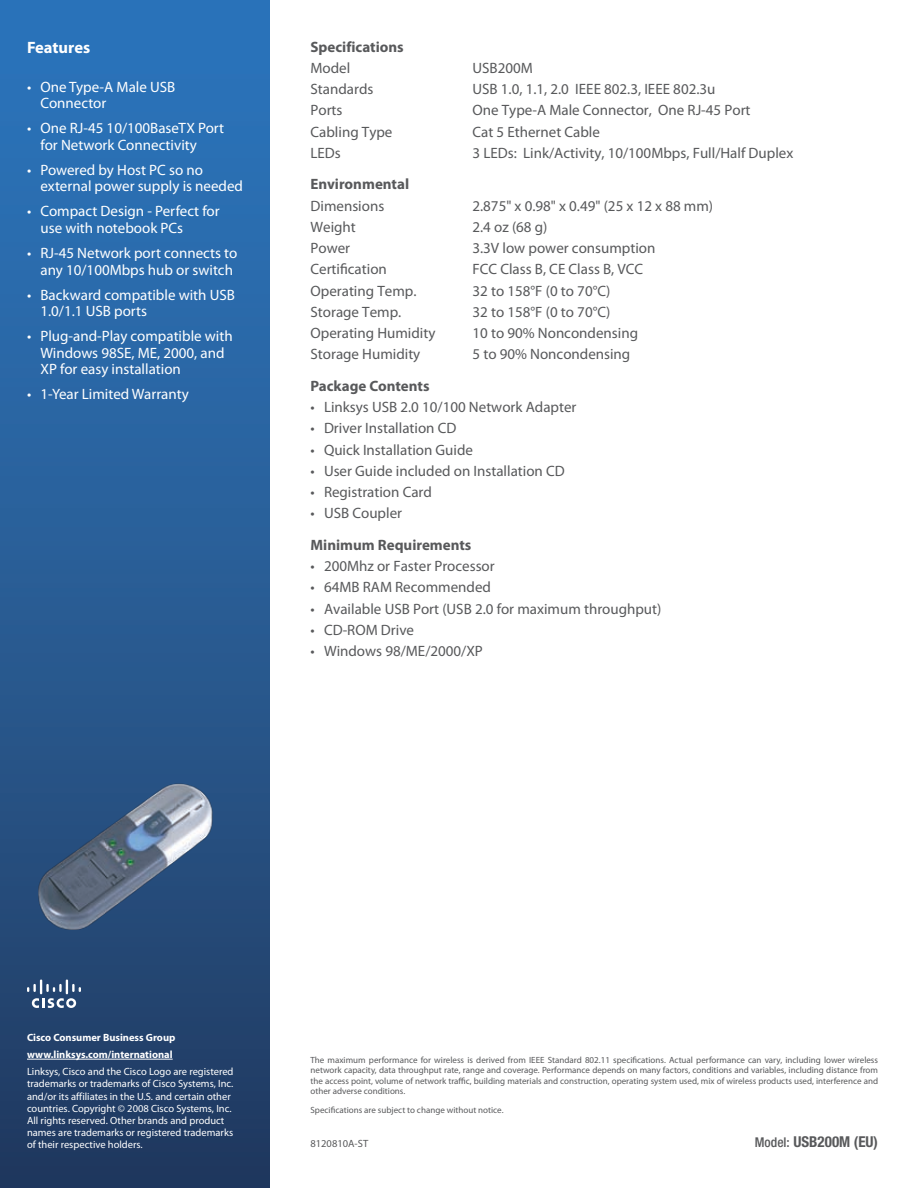
<style>
.page{position:relative;width:918px;height:1188px;background:#fff}
.page>*{position:absolute;margin:0;border:0;box-sizing:border-box;transform-origin:0 0}
.t1{font:700 16.5px "Myriad Pro";color:#fff}
.t2{font:15px "Myriad Pro";color:#58595b}
.t3{font:15px/16.5px "Myriad Pro";color:#fff}
.t4{font:700 15px "Myriad Pro";color:#58595b}
.t5{font:700 condensed 15px "Helvetica Neue";color:#58595b}
.t6{font:10.5px/12px "Myriad Pro";color:#fff}
.t7{font:700 10.5px/17.4px "Myriad Pro";color:#fff}
.t8{font:10.5px "Myriad Pro";color:#58595b}
.t9{font:9px/10.5px "Myriad Pro";color:#58595b;text-align:justify}
.s1{font-weight:500;font-size:13.5px}
</style>
<div class="page">
<div style="left:0;top:0;width:270px;height:1188px;background:linear-gradient(to bottom,#2c79c2,#223c62)"></div>
<hr style="left:27px;top:1059px;width:146px;height:1px;background:#fff">
<svg style="left:27px;top:980px;width:54px;height:28px"></svg>
<img style="left:36px;top:782px;width:178px;height:149px">
<p class="t1" style="left:27px;top:37px;width:65px">Features</p>
<p class="t3" style="left:40px;top:78px;width:136px;text-indent:-14px">• One Type-A Male USB<br>Connector</p>
<p class="t3" style="left:40px;top:120px;width:185px;text-indent:-14px">• One RJ-45 10/100BaseTX Port for Network Connectivity</p>
<p class="t3" style="left:40px;top:161px;width:204px;text-indent:-14px">• Powered by Host PC so no external power supply is needed</p>
<p class="t3" style="left:40px;top:203px;width:181px;text-indent:-14px">• Compact Design - Perfect for use with notebook PCs</p>
<p class="t3" style="left:27px;top:245px;width:212px;text-align:right">• RJ-45 Network port connects to any 10/100Mbps hub or switch</p>
<p class="t3" style="left:40px;top:286px;width:196px;text-indent:-14px">• Backward compatible with USB<br>1.0/1.1 USB ports</p>
<p class="t3" style="left:40px;top:328px;width:194px;text-indent:-14px">• Plug-and-Play compatible with<br>Windows 98SE, ME, 2000, and<br>XP for easy installation</p>
<p class="t3" style="left:27px;top:386px;width:163px">• 1-Year Limited Warranty</p>
<p class="t4" style="left:310px;top:37px;width:95px">Specifications</p>
<p class="t2" style="left:310px;top:59px;width:41px">Model</p>
<p class="t2" style="left:472px;top:59px;width:62px">USB200M</p>
<p class="t2" style="left:310px;top:80px;width:64px">Standards</p>
<p class="t2" style="left:472px;top:80px;width:244px">USB 1.0, 1.1, 2.0 IEEE 802.3, IEEE 802.3u</p>
<p class="t2" style="left:310px;top:101px;width:34px">Ports</p>
<p class="t2" style="left:472px;top:101px;width:280px">One Type-A Male Connector, One RJ-45 Port</p>
<p class="t2" style="left:310px;top:122px;width:83px">Cabling Type</p>
<p class="t2" style="left:472px;top:122px;width:129px">Cat 5 Ethernet Cable</p>
<p class="t2" style="left:310px;top:144px;width:32px">LEDs</p>
<p class="t2" style="left:472px;top:144px;width:322px">3 LEDs: Link/Activity, 10/100Mbps, Full/Half Duplex</p>
<p class="t4" style="left:310px;top:175px;width:100px">Environmental</p>
<p class="t2" style="left:310px;top:196px;width:75px">Dimensions</p>
<p class="t2" style="left:472px;top:196px;width:242px">2.875" x 0.98" x 0.49" (25 x 12 x 88 mm)</p>
<p class="t2" style="left:310px;top:218px;width:47px">Weight</p>
<p class="t2" style="left:472px;top:218px;width:76px">2.4 oz (68 g)</p>
<p class="t2" style="left:310px;top:239px;width:41px">Power</p>
<p class="t2" style="left:472px;top:239px;width:185px">3.3V low power consumption</p>
<p class="t2" style="left:310px;top:260px;width:78px">Certification</p>
<p class="t2" style="left:472px;top:260px;width:172px">FCC Class B, CE Class B, VCC</p>
<p class="t2" style="left:310px;top:281px;width:108px">Operating Temp.</p>
<p class="t2" style="left:472px;top:281px;width:139px">32 to 158°F (0 to 70°C)</p>
<p class="t2" style="left:310px;top:303px;width:92px">Storage Temp.</p>
<p class="t2" style="left:472px;top:303px;width:139px">32 to 158°F (0 to 70°C)</p>
<p class="t2" style="left:310px;top:324px;width:126px">Operating Humidity</p>
<p class="t2" style="left:472px;top:324px;width:167px">10 to 90% Noncondensing</p>
<p class="t2" style="left:310px;top:345px;width:111px">Storage Humidity</p>
<p class="t2" style="left:472px;top:345px;width:159px">5 to 90% Noncondensing</p>
<p class="t4" style="left:310px;top:376px;width:121px">Package Contents</p>
<p class="t2" style="left:310px;top:398px;width:267px">• Linksys USB 2.0 10/100 Network Adapter</p>
<p class="t2" style="left:310px;top:419px;width:147px">• Driver Installation CD</p>
<p class="t2" style="left:310px;top:440px;width:164px">• Quick Installation Guide</p>
<p class="t2" style="left:310px;top:462px;width:256px">• User Guide included on Installation CD</p>
<p class="t2" style="left:310px;top:483px;width:123px">• Registration Card</p>
<p class="t2" style="left:310px;top:504px;width:93px">• USB Coupler</p>
<p class="t4" style="left:310px;top:535px;width:162px">Minimum Requirements</p>
<p class="t2" style="left:310px;top:557px;width:186px">• 200Mhz or Faster Processor</p>
<p class="t2" style="left:310px;top:578px;width:182px">• 64MB RAM Recommended</p>
<p class="t2" style="left:310px;top:599px;width:352px">• Available USB Port (USB 2.0 for maximum throughput)</p>
<p class="t2" style="left:310px;top:620px;width:105px">• CD-ROM Drive</p>
<p class="t2" style="left:310px;top:642px;width:174px">• Windows 98/ME/2000/XP</p>
<p class="t7" style="left:27px;top:1028px;width:150px">Cisco Consumer Business Group www.linksys.com/international</p>
<p class="t6" style="left:27px;top:1066px;width:208px">Linksys, Cisco and the Cisco Logo are registered trademarks or trademarks of Cisco Systems, Inc. and/or its affiliates in the U.S. and certain other countries. Copyright © 2008 Cisco Systems, Inc.<br>All rights reserved. Other brands and product names are trademarks or registered trademarks of their respective holders.</p>
<p class="t9" style="left:310px;top:1055px;width:569px">The maximum performance for wireless is derived from IEEE Standard 802.11 specifications. Actual performance can vary, including lower wireless network capacity, data throughput rate, range and coverage. Performance depends on many factors, conditions and variables, including distance from the access point, volume of network traffic, building materials and construction, operating system used, mix of wireless products used, interference and other adverse conditions.</p>
<p class="t9" style="left:310px;top:1105px;width:195px">Specifications are subject to change without notice.</p>
<p class="t8" style="left:310px;top:1137px;width:59px">8120810A-ST</p>
<p class="t5" style="left:755px;top:1133px;width:125px"><span class="s1">Model:</span> USB200M (EU)</p>
</div>
